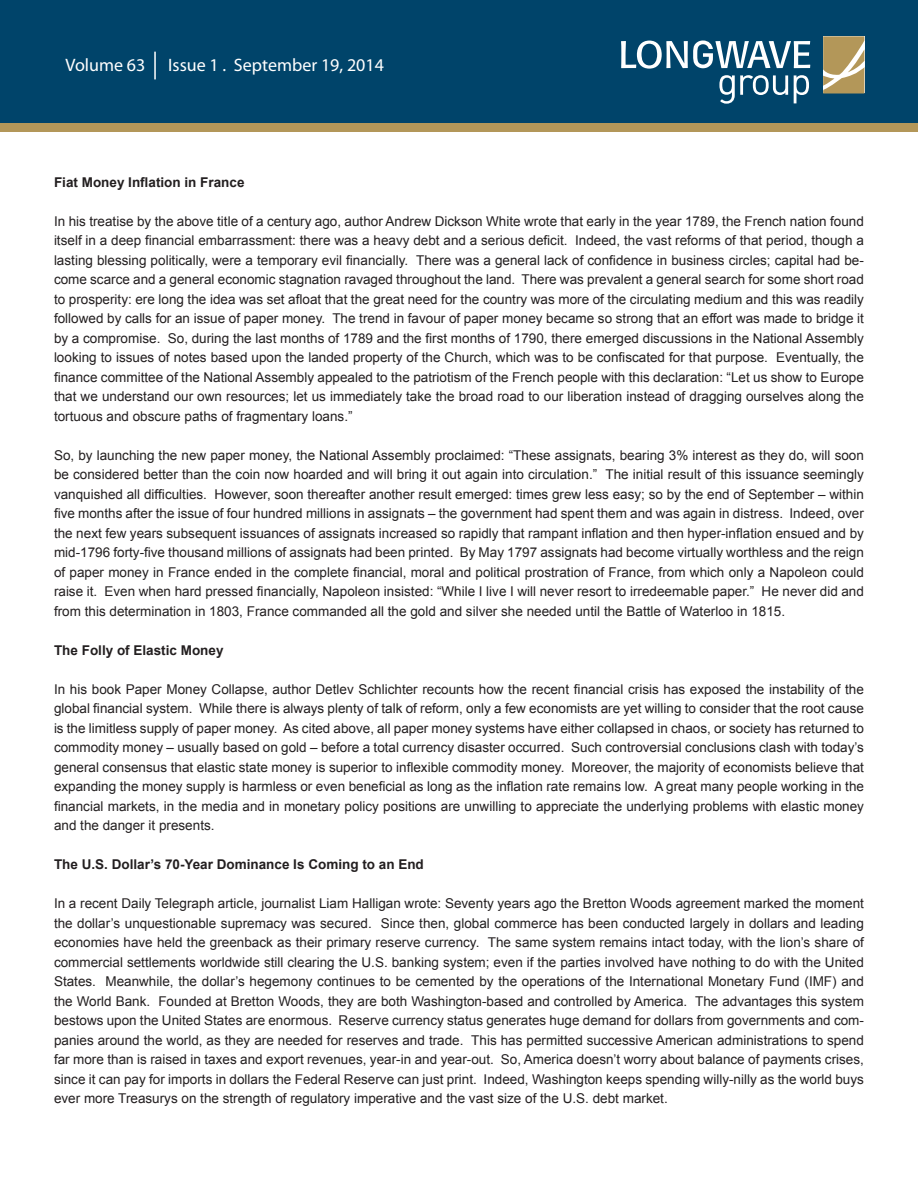
<style>
.page{position:relative;width:918px;height:1188px;background:#fff}
.page>*{position:absolute;margin:0;border:0;box-sizing:border-box;transform-origin:0 0}
.t1{font:18px "Myriad Pro";color:#fff}
.t2{font:13.5px/19.5px "Arial";color:#231f20;text-align:justify}
.t3{font:700 13.5px "Arial";color:#231f20}
</style>
<div class="page">
<div style="left:0;top:122px;width:918px;height:10px;background:#b39759"></div>
<div style="left:0;top:0;width:918px;height:123px;background:#00446a"></div>
<hr style="left:154px;top:52px;width:2px;height:27px;background:#fff">
<svg style="left:621px;top:40px;width:189px;height:29px"></svg>
<svg style="left:719px;top:75px;width:69px;height:29px"></svg>
<svg style="left:794px;top:75px;width:15px;height:28px"></svg>
<svg style="left:823px;top:36px;width:41px;height:58px;background:#bfa977"></svg>
<p class="t1" style="left:66px;top:54px;width:81px">Volume 63</p>
<p class="t1" style="left:168px;top:54px;width:217px">Issue 1 . September 19, 2014</p>
<p class="t3" style="left:54px;top:173px;width:192px">Fiat Money Inflation in France</p>
<p class="t2" style="left:54px;top:211px;width:811px">In his treatise by the above title of a century ago, author Andrew Dickson White wrote that early in the year 1789, the French nation found itself in a deep financial embarrassment: there was a heavy debt and a serious deficit. Indeed, the vast reforms of that period, though a lasting blessing politically, were a temporary evil financially. There was a general lack of confidence in business circles; capital had be&shy;come scarce and a general economic stagnation ravaged throughout the land. There was prevalent a general search for some short road to prosperity: ere long the idea was set afloat that the great need for the country was more of the circulating medium and this was readily followed by calls for an issue of paper money. The trend in favour of paper money became so strong that an effort was made to bridge it by a compromise. So, during the last months of 1789 and the first months of 1790, there emerged discussions in the National Assembly looking to issues of notes based upon the landed property of the Church, which was to be confiscated for that purpose. Eventually, the finance committee of the National Assembly appealed to the patriotism of the French people with this declaration: “Let us show to Europe that we understand our own resources; let us immediately take the broad road to our liberation instead of dragging ourselves along the tortuous and obscure paths of fragmentary loans.”</p>
<p class="t2" style="left:54px;top:445px;width:812px">So, by launching the new paper money, the National Assembly proclaimed: “These assignats, bearing 3% interest as they do, will soon be considered better than the coin now hoarded and will bring it out again into circulation.” The initial result of this issuance seemingly vanquished all difficulties. However, soon thereafter another result emerged: times grew less easy; so by the end of September – within five months after the issue of four hundred millions in assignats – the government had spent them and was again in distress. Indeed, over the next few years subsequent issuances of assignats increased so rapidly that rampant inflation and then hyper-inflation ensued and by mid-1796 forty-five thousand millions of assignats had been printed. By May 1797 assignats had become virtually worthless and the reign of paper money in France ended in the complete financial, moral and political prostration of France, from which only a Napoleon could raise it. Even when hard pressed financially, Napoleon insisted: “While I live I will never resort to irredeemable paper.” He never did and from this determination in 1803, France commanded all the gold and silver she needed until the Battle of Waterloo in 1815.</p>
<p class="t3" style="left:54px;top:641px;width:171px">The Folly of Elastic Money</p>
<p class="t2" style="left:54px;top:679px;width:812px">In his book Paper Money Collapse, author Detlev Schlichter recounts how the recent financial crisis has exposed the instability of the global financial system. While there is always plenty of talk of reform, only a few economists are yet willing to consider that the root cause is the limitless supply of paper money. As cited above, all paper money systems have either collapsed in chaos, or society has returned to commodity money – usually based on gold – before a total currency disaster occurred. Such controversial conclusions clash with today’s general consensus that elastic state money is superior to inflexible commodity money. Moreover, the majority of economists believe that expanding the money supply is harmless or even beneficial as long as the inflation rate remains low. A great many people working in the financial markets, in the media and in monetary policy positions are unwilling to appreciate the underlying problems with elastic money and the danger it presents.</p>
<p class="t3" style="left:54px;top:856px;width:371px">The U.S. Dollar’s 70-Year Dominance Is Coming to an End</p>
<p class="t2" style="left:54px;top:894px;width:812px">In a recent Daily Telegraph article, journalist Liam Halligan wrote: Seventy years ago the Bretton Woods agreement marked the moment the dollar’s unquestionable supremacy was secured. Since then, global commerce has been conducted largely in dollars and leading economies have held the greenback as their primary reserve currency. The same system remains intact today, with the lion’s share of commercial settlements worldwide still clearing the U.S. banking system; even if the parties involved have nothing to do with the United States. Meanwhile, the dollar’s hegemony continues to be cemented by the operations of the International Monetary Fund (IMF) and the World Bank. Founded at Bretton Woods, they are both Washington-based and controlled by America. The advantages this system bestows upon the United States are enormous. Reserve currency status generates huge demand for dollars from governments and com&shy;panies around the world, as they are needed for reserves and trade. This has permitted successive American administrations to spend far more than is raised in taxes and export revenues, year-in and year-out. So, America doesn’t worry about balance of payments crises, since it can pay for imports in dollars the Federal Reserve can just print. Indeed, Washington keeps spending willy-nilly as the world buys ever more Treasurys on the strength of regulatory imperative and the vast size of the U.S. debt market.</p>
</div>
